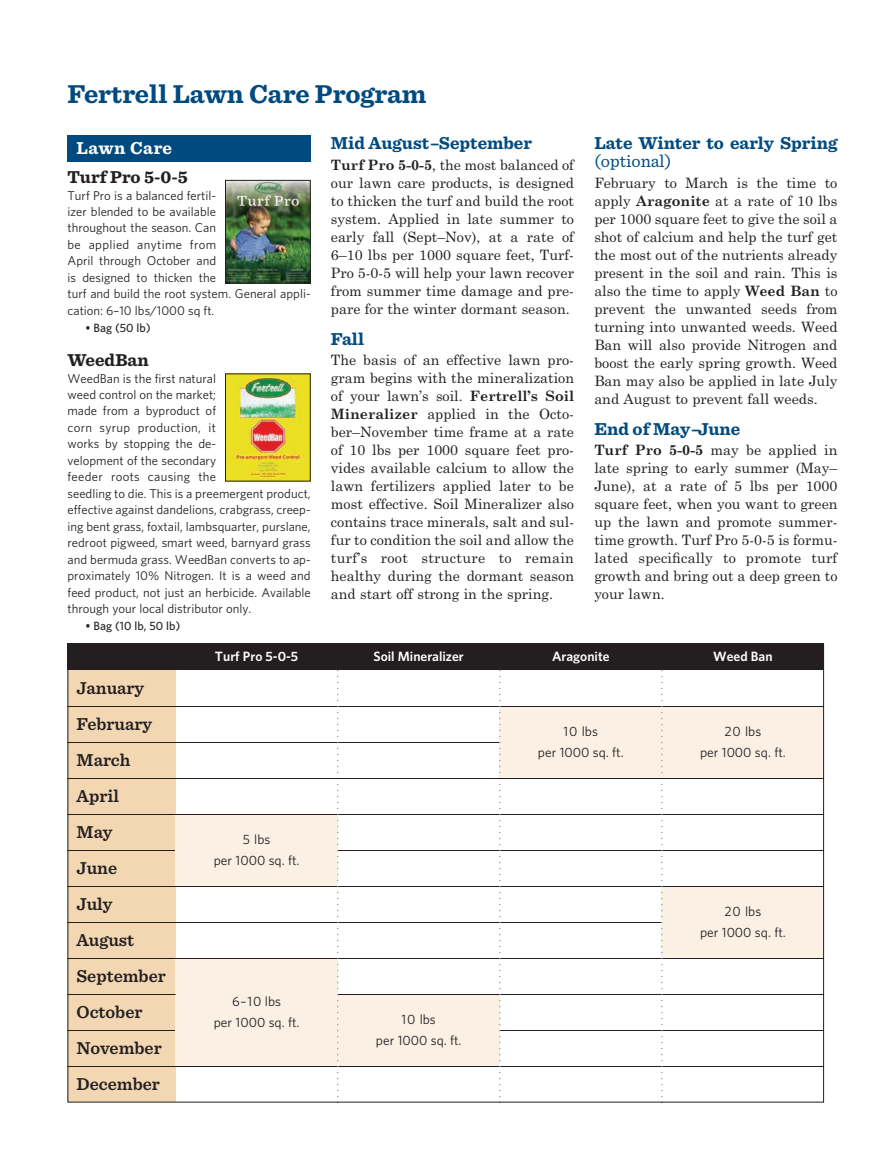
<style>
.page{position:relative;width:878px;height:1161px;background:#fff}
.page>*{position:absolute;margin:0;border:0;box-sizing:border-box;transform-origin:0 0}
.t1{font:700 27px "Sentinel";color:#004a7f}
.t2{font:600 18px/36px "Sentinel";color:#231f20}
.t3{font:700 18px "Sentinel";color:#004a7f}
.t4{font:700 18px "Sentinel";color:#231f20}
.t5{font:18px "Sentinel";color:#004a7f}
.t6{font:700 18px "Sentinel";letter-spacing:.03em;color:#fff}
.t7{font:14.25px/18px "Century Schoolbook";color:#231f20;text-align:justify}
.t8{font:13.5px/20.2px "Whitney";color:#231f20;text-align:center}
.t9{font:600 13.5px "Whitney";color:#fff}
.t10{font:12.75px/16.5px "Whitney";color:#231f20}
.t11{font:500 12px "Whitney";color:#231f20}
.s1{font-weight:700}
</style>
<div class="page">
<div style="left:68px;top:670px;width:108px;height:432px;background:#f3d7b3"></div>
<div style="left:68px;top:644px;width:756px;height:26px;background:#231f20"></div>
<hr style="left:68px;top:742px;width:756px;height:1px;background:#231f20">
<hr style="left:68px;top:850px;width:756px;height:1px;background:#231f20">
<hr style="left:68px;top:922px;width:756px;height:1px;background:#231f20">
<hr style="left:68px;top:1030px;width:756px;height:1px;background:#231f20">
<div style="left:176px;top:814px;width:162px;height:72px;background:#faf0e3"></div>
<div style="left:500px;top:706px;width:162px;height:72px;background:#faf0e3"></div>
<div style="left:662px;top:706px;width:162px;height:72px;background:#faf0e3"></div>
<div style="left:662px;top:886px;width:162px;height:72px;background:#faf0e3"></div>
<div style="left:338px;top:994px;width:162px;height:72px;background:#faf0e3"></div>
<div style="left:176px;top:958px;width:162px;height:108px;background:#faf0e3"></div>
<hr style="left:68px;top:706px;width:756px;height:1px;background:#231f20">
<hr style="left:68px;top:886px;width:756px;height:1px;background:#231f20">
<hr style="left:68px;top:814px;width:756px;height:1px;background:#231f20">
<hr style="left:68px;top:958px;width:756px;height:1px;background:#231f20">
<hr style="left:68px;top:994px;width:108px;height:1px;background:#231f20">
<hr style="left:338px;top:994px;width:486px;height:1px;background:#231f20">
<hr style="left:68px;top:1066px;width:756px;height:1px;background:#231f20">
<svg style="left:337px;top:670px;width:1px;height:433px"></svg>
<svg style="left:499px;top:670px;width:1px;height:433px"></svg>
<svg style="left:661px;top:670px;width:1px;height:433px"></svg>
<hr style="left:68px;top:778px;width:756px;height:1px;background:#231f20">
<div style="left:68px;top:135px;width:242px;height:27px;background:#004a7f"></div>
<img style="left:227px;top:182px;width:81px;height:100px">
<div style="left:225px;top:180px;width:85px;height:104px;border:1px solid #231f20"></div>
<img style="left:227px;top:376px;width:81px;height:104px">
<h1 class="t1" style="left:68px;top:84px;width:360px">Fertrell Lawn Care Program</h1>
<p class="t3" style="left:331px;top:137px;width:203px">Mid August–September</p>
<p class="t7" style="left:331px;top:156px;width:245px"><span class="s1">Turf Pro 5-0-5</span>, the most balanced of our lawn care products, is designed to thicken the turf and build the root system. Applied in late summer to early fall (Sept–Nov), at a rate of 6–10 lbs per 1000 square feet, Turf-Pro 5-0-5 will help your lawn recover from summer time damage and pre&shy;pare for the winter dormant season.</p>
<p class="t3" style="left:331px;top:333px;width:35px">Fall</p>
<p class="t7" style="left:331px;top:351px;width:245px">The basis of an effective lawn pro&shy;gram begins with the mineralization of your lawn’s soil. <span class="s1">Fertrell’s Soil Mineralizer</span> applied in the Octo&shy;ber–November time frame at a rate of 10 lbs per 1000 square feet pro&shy;vides available calcium to allow the lawn fertilizers applied later to be most effective. Soil Mineralizer also contains trace minerals, salt and sul&shy;fur to condition the soil and allow the turf’s root structure to remain healthy during the dormant season and start off strong in the spring.</p>
<p class="t6" style="left:76px;top:141px;width:97px">Lawn Care</p>
<p class="t4" style="left:68px;top:171px;width:122px">Turf Pro 5-0-5</p>
<p class="t10" style="left:68px;top:187px;width:244px">Turf Pro is a balanced fertil-<br>izer blended to be available<br>throughout the season. Can<br>be applied anytime from<br>April through October and<br>is designed to thicken the<br>turf and build the root system. General appli&shy;cation: 6–10 lbs/1000 sq ft.</p>
<p class="t11" style="left:86px;top:320px;width:67px">• Bag (50 lb)</p>
<p class="t4" style="left:68px;top:354px;width:83px">WeedBan</p>
<p class="t10" style="left:68px;top:370px;width:245px">WeedBan is the first natural<br>weed control on the market;<br>made from a byproduct of<br>corn syrup production, it<br>works by stopping the de-<br>velopment of the secondary<br>feeder roots causing the<br>seedling to die. This is a preemergent product, effective against dandelions, crabgrass, creep&shy;ing bent grass, foxtail, lambsquarter, pur slane, redroot pigweed, smart weed, barnyard grass and bermuda grass. WeedBan converts to ap&shy;proximately 10% Nitrogen. It is a weed and feed product, not just an herbicide. Available through your local distributor only.</p>
<p class="t11" style="left:86px;top:619px;width:96px">• Bag (10 lb, 50 lb)</p>
<p class="t3" style="left:594px;top:137px;width:245px">Late Winter to early Spring</p>
<p class="t5" style="left:594px;top:155px;width:78px">(optional)</p>
<p class="t7" style="left:594px;top:174px;width:245px">February to March is the time to apply <span class="s1">Aragonite</span> at a rate of 10 lbs per 1000 square feet to give the soil a shot of calcium and help the turf get the most out of the nutrients already present in the soil and rain. This is also the time to apply <span class="s1">Weed Ban</span> to prevent the unwanted seeds from turning into unwanted weeds. Weed Ban will also provide Nitrogen and boost the early spring growth. Weed Ban may also be applied in late July and August to prevent fall weeds.</p>
<p class="t3" style="left:594px;top:423px;width:148px">End of May–June</p>
<p class="t7" style="left:594px;top:441px;width:245px"><span class="s1">Turf Pro 5-0-5</span> may be applied in late spring to early summer (May– June), at a rate of 5 lbs per 1000 square feet, when you want to green up the lawn and promote summer&shy;time growth. Turf Pro 5-0-5 is formu&shy;lated specifically to promote turf growth and bring out a deep green to your lawn.</p>
<p class="t2" style="left:76px;top:671px;width:91px">January<br>February<br>March<br>April<br>May<br>June<br>July<br>August<br>September<br>October<br>November<br>December</p>
<p class="t9" style="left:215px;top:648px;width:85px">Turf Pro 5-0-5</p>
<p class="t9" style="left:373px;top:648px;width:92px">Soil Mineralizer</p>
<p class="t9" style="left:552px;top:648px;width:59px">Aragonite</p>
<p class="t9" style="left:713px;top:648px;width:61px">Weed Ban</p>
<p class="t8" style="left:214px;top:830px;width:87px">5 lbs<br>per 1000 sq. ft.</p>
<p class="t8" style="left:214px;top:992px;width:87px">6–10 lbs<br>per 1000 sq. ft.</p>
<p class="t8" style="left:376px;top:1010px;width:87px">10 lbs<br>per 1000 sq. ft.</p>
<p class="t8" style="left:538px;top:722px;width:87px">10 lbs<br>per 1000 sq. ft.</p>
<p class="t8" style="left:700px;top:722px;width:87px">20 lbs<br>per 1000 sq. ft.</p>
<p class="t8" style="left:700px;top:902px;width:87px">20 lbs<br>per 1000 sq. ft.</p>
</div>
